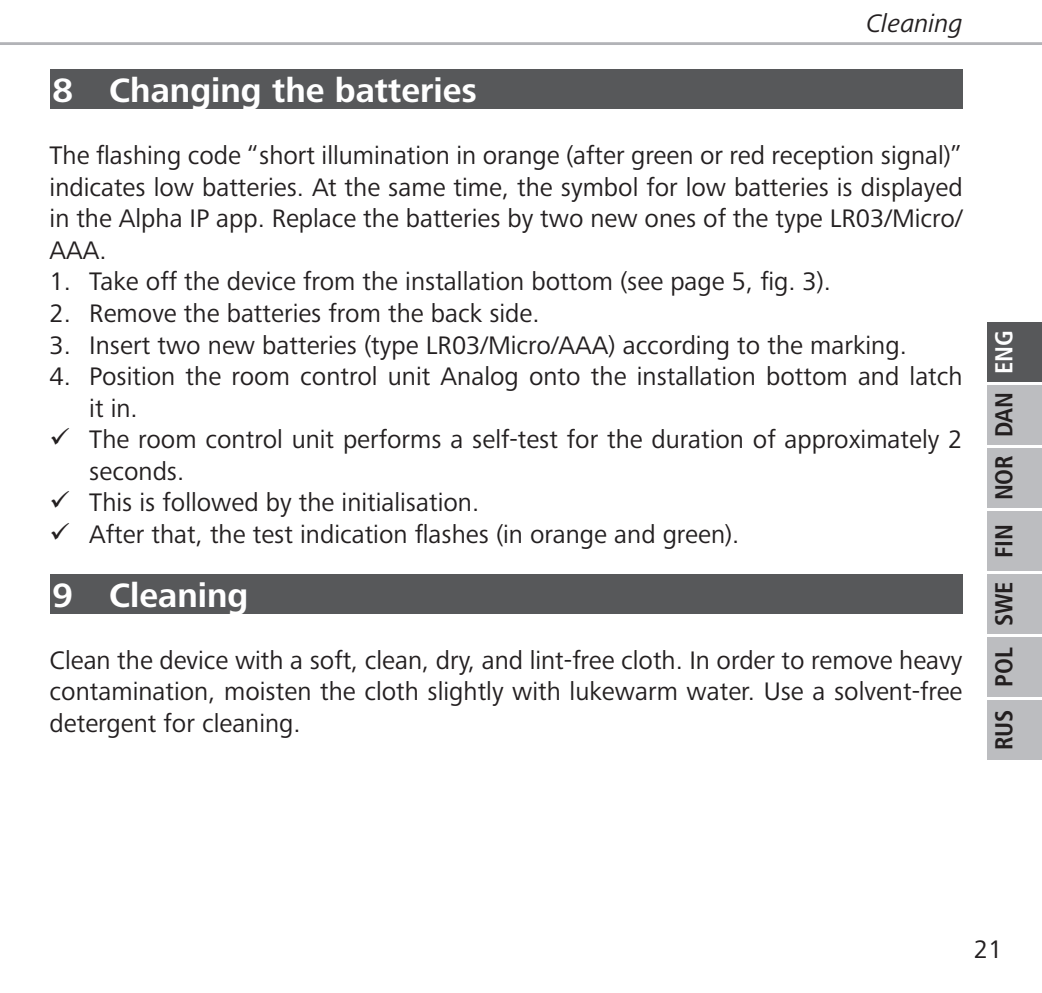
<style>
.page{position:relative;width:1042px;height:993px;background:#fff}
.page>*{position:absolute;margin:0;border:0;box-sizing:border-box;transform-origin:0 0}
.t1{font:700 35px "Frutiger Next LTW1 G";color:#fff}
.t2{font:26.25px/31.5px "Frutiger Next LTW1 G";color:#231f20;text-align:justify}
.t3{font:italic 26.25px "Frutiger Next LTW1 G";color:#231f20}
.t4{font:700 condensed 24.5px "Frutiger LT Com";letter-spacing:-.01em;color:#231f20}
.t5{font:700 condensed 24.5px "Frutiger LT Com";color:#fff}
</style>
<div class="page">
<hr style="left:0;top:42px;width:1042px;height:3px;background:#b2b3b7">
<div style="left:987px;top:448px;width:55px;height:59px;background:#bcbdc0"></div>
<div style="left:987px;top:574px;width:55px;height:59px;background:#bcbdc0"></div>
<div style="left:987px;top:385px;width:55px;height:59px;background:#bcbdc0"></div>
<div style="left:987px;top:511px;width:55px;height:59px;background:#bcbdc0"></div>
<div style="left:987px;top:637px;width:55px;height:59px;background:#bcbdc0"></div>
<div style="left:987px;top:700px;width:55px;height:59px;background:#bcbdc0"></div>
<div style="left:987px;top:322px;width:55px;height:59px;background:#57585a"></div>
<div style="left:50px;top:69px;width:912px;height:40px;background:#57585a"></div>
<div style="left:50px;top:574px;width:912px;height:39px;background:#57585a"></div>
<p class="t3" style="left:866px;top:8px;width:98px">Cleaning</p>
<h1 class="t1" style="left:53px;top:70px;width:426px">8 Changing the batteries</h1>
<p class="t2" style="left:50px;top:141px;width:914px">The flashing code “short illumination in orange (after green or red reception signal)” indicates low batteries. At the same time, the symbol for low batteries is displayed in the Alpha IP app. Replace the batteries by two new ones of the type LR03/Micro/ AAA.</p>
<p class="t2" style="left:50px;top:267px;width:783px">1. Take off the device from the installation bottom (see page 5, fig. 3).</p>
<p class="t2" style="left:50px;top:298px;width:491px">2. Remove the batteries from the back side.</p>
<p class="t2" style="left:50px;top:330px;width:859px">3. Insert two new batteries (type LR03/Micro/AAA) according to the marking.</p>
<p class="t2" style="left:89px;top:361px;width:875px;text-align:left;text-indent:-40px">4. Position the room control unit Analog onto the installation bottom and latch it in.<br>The room control unit performs a self-test for the duration of approximately 2 seconds.<br>This is followed by the initialisation.<br>After that, the test indication flashes (in orange and green).</p>
<h1 class="t1" style="left:53px;top:574px;width:197px">9 Cleaning</h1>
<p class="t2" style="left:50px;top:645px;width:914px">Clean the device with a soft, clean, dry, and lint-free cloth. In order to remove heavy contamination, moisten the cloth slightly with lukewarm water. Use a solvent-free detergent for cleaning.</p>
<p class="t5" style="left:989px;top:373px;width:45px;rotate:-90deg">ENG</p>
<p class="t4" style="left:989px;top:437px;width:46px;rotate:-90deg">DAN</p>
<p class="t4" style="left:989px;top:500px;width:46px;rotate:-90deg">NOR</p>
<p class="t4" style="left:989px;top:557px;width:35px;rotate:-90deg">FIN</p>
<p class="t4" style="left:989px;top:626px;width:46px;rotate:-90deg">SWE</p>
<p class="t4" style="left:989px;top:686px;width:40px;rotate:-90deg">POL</p>
<p class="t4" style="left:989px;top:750px;width:42px;rotate:-90deg">RUS</p>
<p class="t2" style="left:974px;top:934px;width:30px">21</p>
</div>
